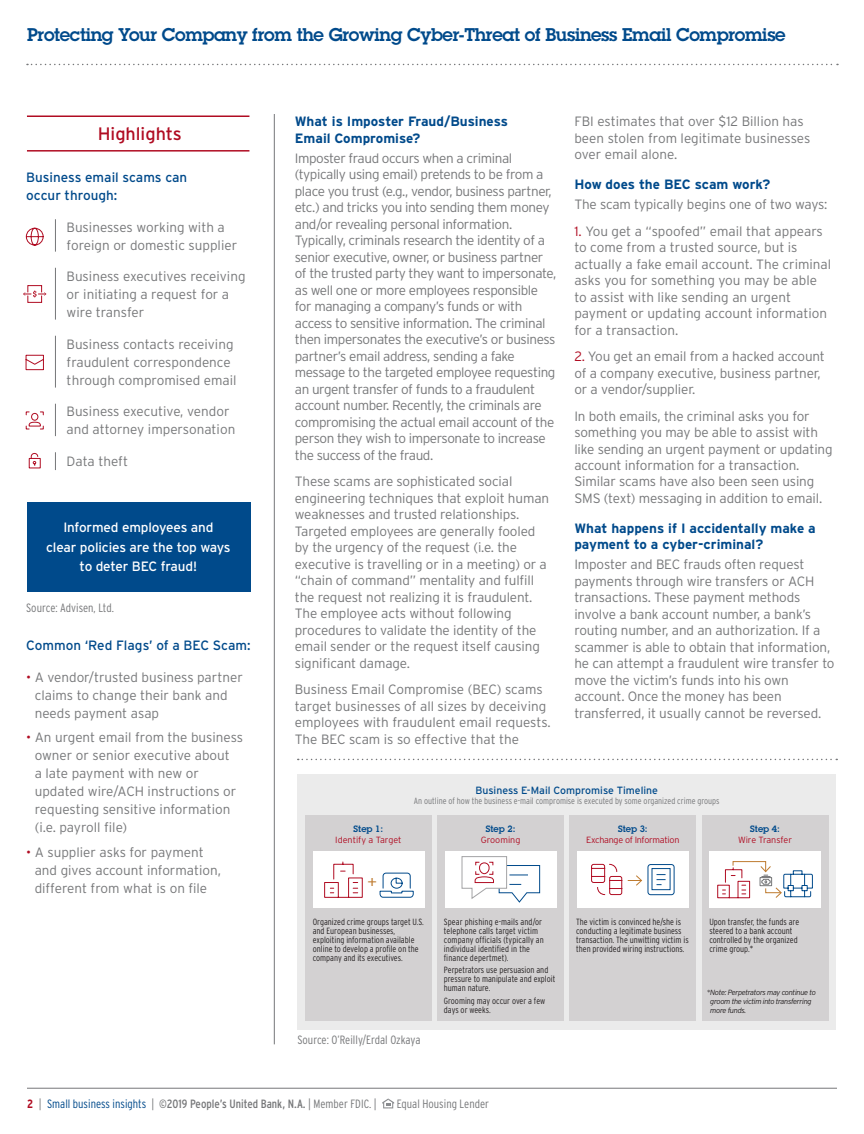
<style>
.page{position:relative;width:864px;height:1134px;background:#fff}
.page>*{position:absolute;margin:0;border:0;box-sizing:border-box;transform-origin:0 0}
.t1{font:600 18px "Lubalin Graph";letter-spacing:-.02em;color:#004a8b}
.t2{font:18px "Interstate";color:#b00c22}
.t3{font:700 16.35px "Minion Pro";color:#be7b30}
.t4{font:300 13.5px/16.5px "Interstate";letter-spacing:-.01em;color:#767779}
.t5{font:300 13.5px/16.5px "Interstate";letter-spacing:-.03em;color:#767779}
.t6{font:700 13.5px/16.5px "Interstate";color:#004a8b}
.t7{font:13.5px/19.5px "Interstate";letter-spacing:-.01em;color:#fff;text-align:center}
.t8{font:13.5px/18px "Interstate";color:#004a8b}
.t9{font:condensed 12px "Interstate";color:#767779}
.t10{font:300 condensed 12px "Interstate";color:#767779}
.t11{font:10.5px "Interstate";color:#004a8b}
.t12{font:300 condensed 9px/9px "Interstate";color:#231f20}
.t13{font:300 condensed 9px "Interstate";color:#767779}
.t14{font:300 9px "Interstate";letter-spacing:-.025em;color:#b00c22}
.t15{font:600 9px "Lubalin Graph";color:#004a8b}
.t16{font:300 9px "Interstate";color:#b00c22}
.t17{font:italic 300 7.5px/9px "Interstate";letter-spacing:-.05em;color:#231f20}
.s1{color:#b00c22}
.s2{font-weight:700;color:#b00c22}
.s3{font-weight:300}
.s4{font-weight:300;color:#004a8b}
</style>
<div class="page">
<div style="left:27px;top:502px;width:224px;height:90px;background:#004a8b"></div>
<svg style="left:27px;top:64px;width:811px;height:1px"></svg>
<hr style="left:27px;top:1088px;width:810px;height:1px;background:#767779">
<svg style="left:382px;top:1098px;width:12px;height:10px"></svg>
<hr style="left:274px;top:114px;width:1px;height:930px;background:#767779">
<hr style="left:27px;top:116px;width:222px;height:1px;background:#b00c22">
<hr style="left:27px;top:150px;width:222px;height:2px;background:#b00c22">
<hr style="left:55px;top:219px;width:1px;height:33px;background:#767779">
<svg style="left:55px;top:452px;width:1px;height:18px"></svg>
<hr style="left:55px;top:404px;width:1px;height:32px;background:#767779">
<hr style="left:55px;top:268px;width:1px;height:52px;background:#767779">
<hr style="left:55px;top:336px;width:1px;height:52px;background:#767779">
<svg style="left:26px;top:228px;width:18px;height:18px"></svg>
<svg style="left:23px;top:285px;width:23px;height:18px"></svg>
<svg style="left:25px;top:355px;width:19px;height:15px"></svg>
<svg style="left:25px;top:411px;width:19px;height:19px"></svg>
<svg style="left:28px;top:453px;width:13px;height:16px"></svg>
<svg style="left:298px;top:759px;width:539px;height:1px"></svg>
<div style="left:297px;top:774px;width:539px;height:255px;background:#ebebeb"></div>
<div style="left:702px;top:815px;width:126px;height:206px;background:#d3d1d2"></div>
<div style="left:437px;top:815px;width:127px;height:206px;background:#d3d1d2"></div>
<div style="left:305px;top:815px;width:127px;height:206px;background:#d3d1d2"></div>
<div style="left:570px;top:815px;width:126px;height:206px;background:#d3d1d2"></div>
<div style="left:313px;top:851px;width:111px;height:56px;background:#fff"></div>
<svg style="left:324px;top:861px;width:39px;height:37px"></svg>
<svg style="left:379px;top:872px;width:35px;height:26px"></svg>
<div style="left:445px;top:851px;width:111px;height:56px;background:#fff"></div>
<svg style="left:461px;top:856px;width:79px;height:47px"></svg>
<div style="left:577px;top:851px;width:111px;height:56px;background:#fff"></div>
<svg style="left:591px;top:864px;width:84px;height:31px"></svg>
<div style="left:709px;top:851px;width:112px;height:56px;background:#fff"></div>
<svg style="left:717px;top:861px;width:96px;height:38px"></svg>
<h1 class="t1" style="left:27px;top:23px;width:760px">Protecting Your Company from the Growing Cyber-Threat of Business Email Compromise</h1>
<p class="t4" style="left:574px;top:113px;width:238px">FBI estimates that over $12 Billion has been stolen from legitimate businesses over email alone.</p>
<p class="t6" style="left:574px;top:176px;width:197px">How does the BEC scam work?</p>
<p class="t4" style="left:574px;top:196px;width:255px">The scam typically begins one of two ways:</p>
<p class="t4" style="left:574px;top:222px;width:258px"><span class="s1">1.</span> You get a “spoofed” email that appears to come from a trusted source, but is actually a fake email account. The criminal asks you for something you may be able to assist with like sending an urgent payment or updating account information for a transaction.</p>
<p class="t4" style="left:574px;top:348px;width:252px"><span class="s1">2.</span> You get an email from a hacked account of a company executive, business partner, or a vendor/supplier.</p>
<p class="t4" style="left:574px;top:407px;width:260px">In both emails, the criminal asks you for something you may be able to assist with like sending an urgent payment or updating account information for a transaction.<br>Similar scams have also been seen using SMS (text) messaging in addition to email.</p>
<p class="t6" style="left:574px;top:520px;width:243px">What happens if I accidentally make a payment to a cyber-criminal?</p>
<p class="t4" style="left:574px;top:556px;width:262px">Imposter and BEC frauds often request payments through wire transfers or ACH transactions. These payment methods involve a bank account number, a bank’s routing number, and an authorization. If a scammer is able to obtain that information, he can attempt a fraudulent wire transfer to move the victim’s funds into his own account. Once the money has been transferred, it usually cannot be reversed.</p>
<h1 class="t2" style="left:98px;top:123px;width:86px">Highlights</h1>
<p class="t6" style="left:295px;top:113px;width:215px">What is Imposter Fraud/Business<br>Email Compromise?</p>
<p class="t5" style="left:295px;top:150px;width:263px">Imposter fraud occurs when a criminal (typically using email) pretends to be from a place you trust (e.g., vendor, business partner, etc.) and tricks you into sending them money and/or revealing personal information.<br>Typically, criminals research the identity of a senior executive, owner, or business partner of the trusted party they want to impersonate, as well one or more employees responsible for managing a company’s funds or with access to sensitive information. The criminal then impersonates the executive’s or business partner’s email address, sending a fake message to the targeted employee requesting an urgent transfer of funds to a fraudulent account number. Recently, the criminals are compromising the actual email account of the person they wish to impersonate to increase the success of the fraud.</p>
<p class="t4" style="left:295px;top:473px;width:256px">These scams are sophisticated social engineering techniques that exploit human weaknesses and trusted relationships.<br>Targeted employees are generally fooled by the urgency of the request (i.e. the executive is travelling or in a meeting) or a “chain of command” mentality and fulfill the request not realizing it is fraudulent.<br>The employee acts without following procedures to validate the identity of the email sender or the request itself causing significant damage.</p>
<p class="t4" style="left:295px;top:681px;width:257px">Business Email Compromise (BEC) scams target businesses of all sizes by deceiving employees with fraudulent email requests.<br>The BEC scam is so effective that the</p>
<p class="t8" style="left:26px;top:168px;width:163px">Business email scams can occur through:</p>
<p class="t4" style="left:67px;top:218px;width:172px;line-height:18px">Businesses working with a foreign or domestic supplier</p>
<p class="t4" style="left:67px;top:267px;width:180px;line-height:18px">Business executives receiving or initiating a request for a wire transfer</p>
<p class="t4" style="left:67px;top:335px;width:171px;line-height:18px">Business contacts receiving fraudulent correspondence through compromised email</p>
<p class="t4" style="left:67px;top:402px;width:170px;line-height:18px">Business executive, vendor and attorney impersonation</p>
<p class="t4" style="left:67px;top:453px;width:63px">Data theft</p>
<p class="t7" style="left:46px;top:518px;width:186px">Informed employees and<br>clear policies are the top ways to deter BEC fraud!</p>
<p class="t10" style="left:26px;top:601px;width:89px">Source: Advisen, Ltd.</p>
<p class="t8" style="left:26px;top:636px;width:226px">Common ‘Red Flags’ of a BEC Scam:</p>
<p class="t4" style="left:35px;top:668px;width:210px;line-height:18px;text-indent:-9px"><span class="s1">•</span> A vendor/trusted business partner claims to change their bank and needs payment asap</p>
<p class="t4" style="left:35px;top:729px;width:210px;line-height:18px;text-indent:-9px"><span class="s1">•</span> An urgent email from the business owner or senior executive about<br>a late payment with new or updated wire/ACH instructions or requesting sensitive information (i.e. payroll file)</p>
<p class="t4" style="left:35px;top:843px;width:188px;line-height:18px;text-indent:-9px"><span class="s1">•</span> A supplier asks for payment and gives account information, different from what is on file</p>
<p class="t11" style="left:475px;top:784px;width:184px">Business E-Mail Compromise Timeline</p>
<p class="t13" style="left:414px;top:796px;width:307px">An outline of how the business e-mail compromise is executed by some organized crime groups</p>
<p class="t15" style="left:486px;top:823px;width:31px">Step 2:</p>
<p class="t16" style="left:481px;top:835px;width:41px">Grooming</p>
<p class="t15" style="left:618px;top:823px;width:31px">Step 3:</p>
<p class="t14" style="left:586px;top:835px;width:95px">Exchange of Information</p>
<p class="t15" style="left:354px;top:823px;width:31px">Step 1:</p>
<p class="t16" style="left:335px;top:835px;width:68px">Identify a Target</p>
<p class="t15" style="left:750px;top:823px;width:31px">Step 4:</p>
<p class="t14" style="left:738px;top:835px;width:56px">Wire Transfer</p>
<p class="t3" style="left:368px;top:869px;width:11px">+</p>
<p class="t12" style="left:313px;top:917px;width:113px">Organized crime groups target U.S. and European businesses, exploiting information available online to develop a profile on the company and its executives.</p>
<p class="t10" style="left:297px;top:1033px;width:125px">Source: O’Reilly/Erdal Ozkaya</p>
<p class="t12" style="left:444px;top:917px;width:101px">Spear phishing e-mails and/or telephone calls target victim company officials (typically an individual identified in the finance depertmet).</p>
<p class="t12" style="left:444px;top:966px;width:113px">Perpetrators use persuasion and pressure to manipulate and exploit human nature.</p>
<p class="t12" style="left:444px;top:996px;width:103px">Grooming may occur over a few days or weeks.</p>
<p class="t9" style="left:27px;top:1098px;width:351px"><span class="s2">2</span> <span class="s3">|</span> <span class="s4">Small business insights</span> <span class="s3">|</span> ©2019 People’s United Bank, N.A. <span class="s3">| Member FDIC. |</span></p>
<p class="t10" style="left:397px;top:1098px;width:94px">Equal Housing Lender</p>
<p class="t12" style="left:576px;top:917px;width:114px">The victim is convinced he/she is conducting a legitimate business transaction. The unwitting victim is then provided wiring instructions.</p>
<p class="t12" style="left:709px;top:917px;width:91px">Upon transfer, the funds are steered to a bank account controlled by the organized crime group.*</p>
<p class="t17" style="left:710px;top:988px;width:107px;text-indent:-3px">* Note: Perpetrators may continue to groom the victim into transferring more funds.</p>
</div>
